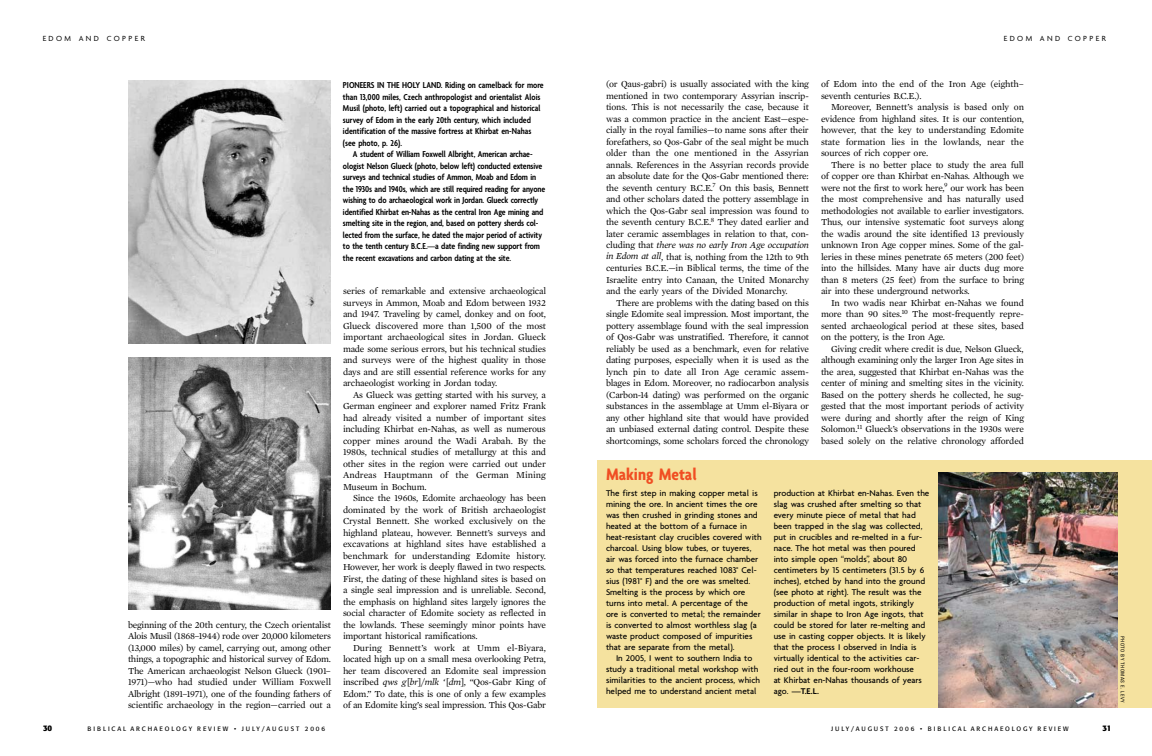
<style>
.page{position:relative;width:1152px;height:756px;background:#fff}
.page>*{position:absolute;margin:0;border:0;box-sizing:border-box;transform-origin:0 0}
.t1{font:700 condensed 18px "Agenda";color:#f04e23}
.t2{font:9.4px/11.5px "Mercury Text G1";letter-spacing:-.02em;color:#000;text-align:justify}
.t3{font:600 condensed 9.3px/11.5px "Agenda";letter-spacing:-.01em;color:#000}
.t4{font:500 9px/11px "Agenda";color:#000}
.t5{font:8px "Agenda";letter-spacing:.3em;color:#000}
.t6{font:700 8px "Formata";color:#000}
.t7{font:6.3px "Formata";letter-spacing:.295em;color:#000}
.t8{font:condensed 5px "Univers";letter-spacing:.09em;color:#000}
.s1{font-style:italic}
.s2{font-family:"Mercury Text G1 Roman SC"}
.s3{font-weight:600}
</style>
<div class="page">
<img style="left:128px;top:80px;width:203px;height:264px">
<div style="left:597px;top:460px;width:555px;height:248px;background:#f5e29f"></div>
<img style="left:938px;top:473px;width:180px;height:235px">
<img style="left:128px;top:357px;width:203px;height:253px">
<p class="t5" style="left:43px;top:34px;width:104px">EDOM AND COPPER</p>
<p class="t5" style="left:1004px;top:33px;width:104px">EDOM AND COPPER</p>
<p class="t2" style="left:128px;top:619px;width:205px">beginning of the 20th century, the Czech orientalist Alois Musil (1868–1944) rode over 20,000 kilometers (13,000 miles) by camel, carrying out, among other things, a topographic and historical survey of Edom.<br>The American archaeologist Nelson Glueck (1901– 1971)—who had studied under William Foxwell Albright (1891–1971), one of the founding fathers of scientific archaeology in the region—carried out a</p>
<p class="t3" style="left:343px;top:79px;width:202px">PIONEERS IN THE HOLY LAND. Riding on camelback for more than 13,000 miles, Czech anthropologist and orientalist Alois Musil (photo, left) carried out a topographical and historical survey of Edom in the early 20th century, which included identification of the massive fortress at Khirbat en-Nahas (see photo, p. 26).</p>
<p class="t3" style="left:343px;top:148px;width:204px;text-indent:10px">A student of William Foxwell Albright, American archae&shy;ologist Nelson Glueck (photo, below left) conducted extensive surveys and technical studies of Ammon, Moab and Edom in the 1930s and 1940s, which are still required reading for anyone wishing to do archaeological work in Jordan. Glueck correctly identified Khirbat en-Nahas as the central Iron Age mining and smelting site in the region, and, based on pottery sherds col&shy;lected from the surface, he dated the major period of activity to the tenth century B.C.E.—a date finding new support from the recent excavations and carbon dating at the site.</p>
<p class="t2" style="left:343px;top:285px;width:205px">series of remarkable and extensive archaeological surveys in Ammon, Moab and Edom between 1932 and 1947. Traveling by camel, donkey and on foot, Glueck discovered more than 1,500 of the most important archaeological sites in Jordan. Glueck made some serious errors, but his technical studies and surveys were of the highest quality in those days and are still essential reference works for any archaeologist working in Jordan today.</p>
<p class="t2" style="left:343px;top:389px;width:205px;text-indent:10px">As Glueck was getting started with his survey, a German engineer and explorer named Fritz Frank had already visited a number of important sites including Khirbat en-Nahas, as well as numerous copper mines around the Wadi Arabah. By the 1980s, technical studies of metallurgy at this and other sites in the region were carried out under Andreas Hauptmann of the German Mining Museum in Bochum.</p>
<p class="t2" style="left:343px;top:492px;width:205px;text-indent:10px">Since the 1960s, Edomite archaeology has been dominated by the work of British archaeologist Crystal Bennett. She worked exclusively on the highland plateau, however. Bennett’s surveys and excavations at highland sites have established a benchmark for understanding Edomite history.<br>However, her work is deeply flawed in two respects.<br>First, the dating of these highland sites is based on a single seal impression and is unreliable. Second, the emphasis on highland sites largely ignores the social character of Edomite society as reflected in the lowlands. These seemingly minor points have important historical ramifications.</p>
<p class="t2" style="left:343px;top:642px;width:205px;text-indent:10px">During Bennett’s work at Umm el-Biyara, located high up on a small mesa overlooking Petra, her team discovered an Edomite seal impression inscribed <span class="s1">qws g</span> <span class="s2">[</span><span class="s1">br</span>]/<span class="s1">mlk ‘</span> [<span class="s1">dm</span>], “Qos-Gabr King of Edom.” To date, this is one of only a few examples of an Edomite king’s seal impression. This Qos-Gabr</p>
<p class="t2" style="left:606px;top:78px;width:205px">(or Qaus-gabri) is usually associated with the king mentioned in two contemporary Assyrian inscrip&shy;tions. This is not necessarily the case, because it was a common practice in the ancient East—espe&shy;cially in the royal families—to name sons after their forefathers, so Qos-Gabr of the seal might be much older than the one mentioned in the Assyrian annals. References in the Assyrian records provide an absolute date for the Qos-Gabr mentioned there: the seventh century B.C.E.<sup>7</sup> On this basis, Bennett and other scholars dated the pottery assemblage in which the Qos-Gabr seal impression was found to the seventh century B.C.E.<sup>8</sup> They dated earlier and later ceramic assemblages in relation to that, con&shy;cluding that <span class="s1">there was no early Iron Age occupation in Edom at all</span>, that is, nothing from the 12th to 9th centuries B.C.E.—in Biblical terms, the time of the Israelite entry into Canaan, the United Monarchy and the early years of the Divided Monarchy.</p>
<p class="t2" style="left:606px;top:297px;width:205px;text-indent:10px">There are problems with the dating based on this single Edomite seal impression. Most important, the pottery assemblage found with the seal impression of Qos-Gabr was unstratified. Therefore, it cannot reliably be used as a benchmark, even for relative dating purposes, especially when it is used as the lynch pin to date all Iron Age ceramic assem&shy;blages in Edom. Moreover, no radiocarbon analysis (Carbon-14 dating) was performed on the organic substances in the assemblage at Umm el-Biyara or any other highland site that would have provided an unbiased external dating control. Despite these shortcomings, some scholars forced the chronology</p>
<h1 class="t1" style="left:606px;top:464px;width:92px">Making Metal</h1>
<p class="t2" style="left:821px;top:78px;width:204px">of Edom into the end of the Iron Age (eighth– seventh centuries B.C.E.).</p>
<p class="t2" style="left:821px;top:101px;width:205px;text-indent:10px">Moreover, Bennett’s analysis is based only on evidence from highland sites. It is our contention, however, that the key to understanding Edomite state formation lies in the lowlands, near the sources of rich copper ore.</p>
<p class="t2" style="left:821px;top:159px;width:205px;text-indent:10px">There is no better place to study the area full of copper ore than Khirbat en-Nahas. Although we were not the first to work here,<sup>9</sup> our work has been the most comprehensive and has naturally used methodologies not available to earlier investigators.<br>Thus, our intensive systematic foot surveys along the wadis around the site identified 13 previously unknown Iron Age copper mines. Some of the gal&shy;leries in these mines penetrate 65 meters (200 feet) into the hillsides. Many have air ducts dug more than 8 meters (25 feet) from the surface to bring air into these underground networks.</p>
<p class="t2" style="left:821px;top:297px;width:205px;text-indent:10px">In two wadis near Khirbat en-Nahas we found more than 90 sites.<sup>10</sup> The most-frequently repre&shy;sented archaeological period at these sites, based on the pottery, is the Iron Age.</p>
<p class="t2" style="left:821px;top:343px;width:205px;text-indent:10px">Giving credit where credit is due, Nelson Glueck, although examining only the larger Iron Age sites in the area, suggested that Khirbat en-Nahas was the center of mining and smelting sites in the vicinity.<br>Based on the pottery sherds he collected, he sug&shy;gested that the most important periods of activity were during and shortly after the reign of King Solomon.<sup>11</sup> Glueck’s observations in the 1930s were based solely on the relative chronology afforded</p>
<p class="t4" style="left:606px;top:488px;width:157px">The first step in making copper metal is mining the ore. In ancient times the ore was then crushed in grinding stones and heated at the bottom of a furnace in heat-resistant clay crucibles covered with charcoal. Using blow tubes, or tuyeres, air was forced into the furnace chamber so that temperatures reached 1083° Cel&shy;sius (1981° F) and the ore was smelted.<br>Smelting is the process by which ore turns into metal. A percentage of the ore is converted to metal; the remainder is converted to almost worthless slag (a waste product composed of impurities that are separate from the metal).</p>
<p class="t4" style="left:606px;top:653px;width:156px;text-align:center">In 2005, I went to southern India to study a traditional metal workshop with similarities to the ancient process, which helped me to understand ancient metal</p>
<p class="t4" style="left:774px;top:488px;width:157px">production at Khirbat en-Nahas. Even the slag was crushed after smelting so that every minute piece of metal that had been trapped in the slag was collected, put in crucibles and re-melted in a fur&shy;nace. The hot metal was then poured into simple open “molds”, about 80 centimeters by 15 centimeters (31.5 by 6 inches), etched by hand into the ground (see photo at right). The result was the production of metal ingots, strikingly similar in shape to Iron Age ingots, that could be stored for later re-melting and use in casting copper objects. It is likely that the process I observed in India is virtually identical to the activities car&shy;ried out in the four-room workhouse<br>at Khirbat en-Nahas thousands of years ago. <span class="s3">—T.E.L.</span></p>
<p class="t6" style="left:43px;top:723px;width:11px">30</p>
<p class="t7" style="left:88px;top:725px;width:239px">BIB LICAL ARCHAEOLOGY REVIEW • JULY/AUGUST 2006</p>
<p class="t7" style="left:831px;top:725px;width:239px">JULY/AUGUST 2006 • BIB LICAL ARCHAEOLOGY REVIEW</p>
<p class="t6" style="left:1102px;top:723px;width:11px">31</p>
<p class="t8" style="left:1126px;top:636px;width:68px;rotate:90deg">photo by thomas e. levy</p>
</div>
